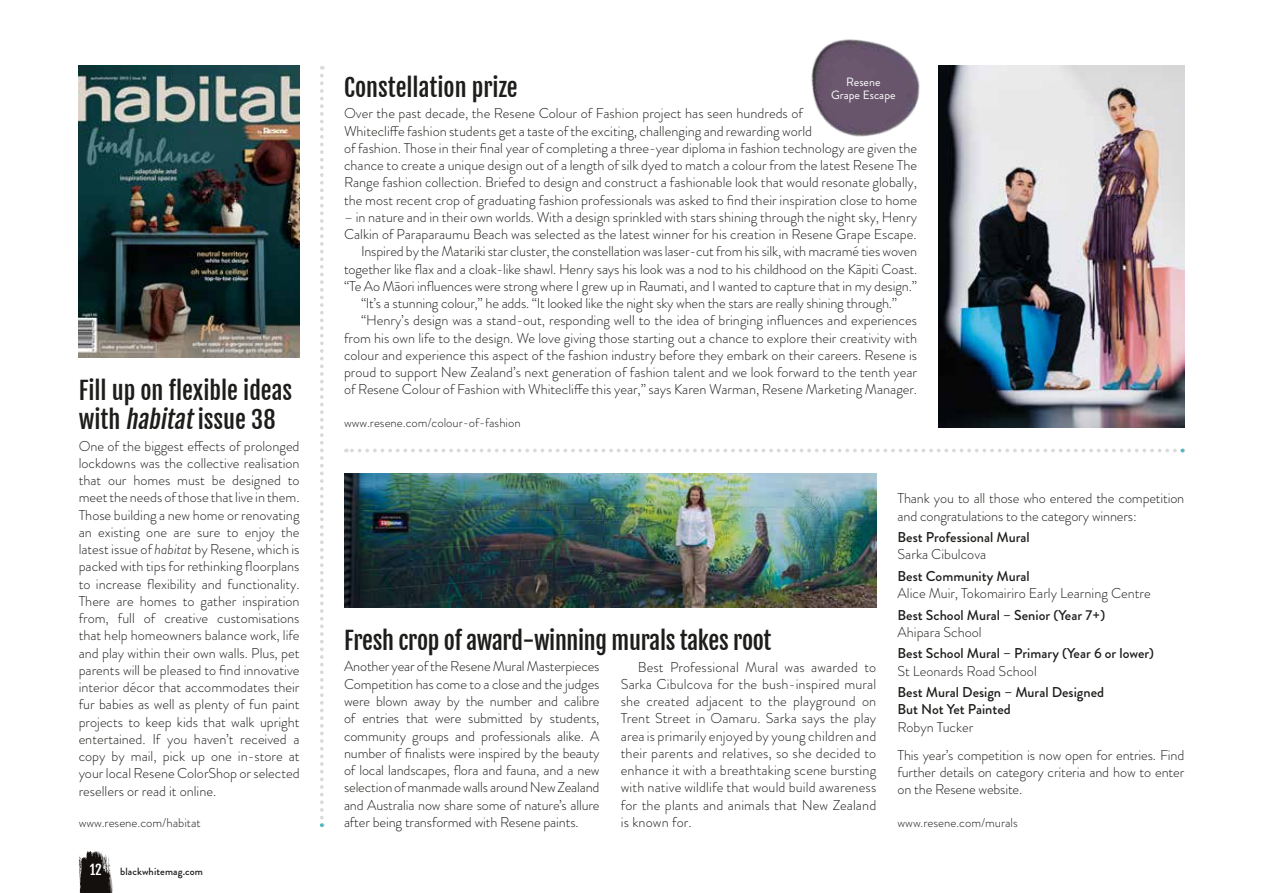
<style>
.page{position:relative;width:1263px;height:893px;background:#fff}
.page>*{position:absolute;margin:0;border:0;box-sizing:border-box;transform-origin:0 0}
.t1{font:24px/28.8px "Fjalla One";color:#1d1d1b}
.t2{font:300 14.25px/17.2px "Brandon Grotesque";color:#1d1d1b}
.t3{font:500 14.25px/17.2px "Brandon Grotesque";color:#1d1d1b}
.t4{font:13.5px "Fjalla One";color:#fff}
.t5{font:300 12.75px "Brandon Grotesque";color:#1d1d1b}
.t6{font:12px/13.5px "Brandon Grotesque";color:#fff;text-align:center}
.t7{font:500 10.5px "Brandon Grotesque";letter-spacing:.01em;color:#1d1d1b}
.s1{font-style:italic}
</style>
<div class="page">
<svg style="left:320px;top:66px;width:4px;height:761px"></svg>
<svg style="left:346px;top:449px;width:838px;height:3px"></svg>
<img style="left:939px;top:66px;width:245px;height:361px">
<img style="left:79px;top:66px;width:221px;height:292px">
<img style="left:344px;top:474px;width:532px;height:134px">
<img style="left:811px;top:39px;width:153px;height:150px">
<svg style="left:79px;top:851px;width:34px;height:42px"></svg>
<h1 class="t1" style="left:79px;top:376px;width:215px">Fill up on flexible ideas with <span class="s1">habitat</span>issue 38</h1>
<p class="t2" style="left:79px;top:437px;width:222px;text-align:justify">One of the biggest effects of prolonged lockdowns was the collective realisation that our homes must be designed to meet the needs of those that live in them.<br>Those building a new home or renovating an existing one are sure to enjoy the latest issue of <span class="s1">habitat</span> by Resene, which is packed with tips for rethinking floorplans to increase flexibility and functionality.<br>There are homes to gather inspiration from, full of creative customisations that help homeowners balance work, life and play within their own walls. Plus, pet parents will be pleased to find innovative interior décor that accommodates their fur babies as well as plenty of fun paint projects to keep kids that walk upright entertained. If you haven’t received a copy by mail, pick up one in-store at your local Resene ColorShop or selected resellers or read it online.</p>
<p class="t5" style="left:79px;top:814px;width:124px">www.resene.com/habitat</p>
<p class="t4" style="left:90px;top:861px;width:14px">12</p>
<p class="t7" style="left:120px;top:864px;width:84px">blackwhitemag.com</p>
<h1 class="t1" style="left:344px;top:73px;width:175px">Constellation prize</h1>
<p class="t2" style="left:344px;top:105px;width:575px">Over the past decade, the Resene Colour of Fashion project has seen hundreds of<br>Whitecliffe fashion students get a taste of the exciting, challenging and rewarding world<br>of fashion. Those in their final year of completing a three-year diploma in fashion technology are given the chance to create a unique design out of a length of silk dyed to match a colour from the latest Resene The Range fashion collection. Briefed to design and construct a fashionable look that would resonate globally, the most recent crop of graduating fashion professionals was asked to find their inspiration close to home</p>
<p class="t2" style="left:344px;top:208px;width:575px">– in nature and in their own worlds. With a design sprinkled with stars shining through the night sky, Henry</p>
<p class="t2" style="left:344px;top:226px;width:574px">Calkin of Paraparaumu Beach was selected as the latest winner for his creation in Resene Grape Escape.</p>
<p class="t2" style="left:361px;top:243px;width:558px">Inspired by the Matariki star cluster, the constellation was laser-cut from his silk, with macramé ties woven</p>
<p class="t2" style="left:344px;top:260px;width:575px">together like flax and a cloak-like shawl. Henry says his look was a nod to his childhood on the Kāpiti Coast.</p>
<p class="t2" style="left:344px;top:277px;width:574px">“Te Ao Māori influences were strong where I grew up in Raumati, and I wanted to capture that in my design.”</p>
<p class="t2" style="left:361px;top:295px;width:537px">“It’s a stunning colour,” he adds. “It looked like the night sky when the stars are really shining through.”</p>
<p class="t2" style="left:361px;top:312px;width:557px">“Henry’s design was a stand-out, responding well to the idea of bringing influences and experiences</p>
<p class="t2" style="left:344px;top:329px;width:575px">from his own life to the design. We love giving those starting out a chance to explore their creativity with</p>
<p class="t2" style="left:344px;top:346px;width:575px">colour and experience this aspect of the fashion industry before they embark on their careers. Resene is</p>
<p class="t2" style="left:344px;top:364px;width:575px">proud to support New Zealand’s next generation of fashion talent and we look forward to the tenth year</p>
<p class="t2" style="left:344px;top:381px;width:575px">of Resene Colour of Fashion with Whitecliffe this year,” says Karen Warman, Resene Marketing Manager.</p>
<p class="t5" style="left:344px;top:414px;width:178px">www.resene.com/colour-of-fashion</p>
<p class="t6" style="left:831px;top:75px;width:66px">Resene<br>Grape Escape</p>
<h1 class="t1" style="left:344px;top:626px;width:429px">Fresh crop of award-winning murals takes root</h1>
<p class="t2" style="left:344px;top:658px;width:257px;text-align:justify">Another year of the Resene Mural Masterpieces Competition has come to a close and the judges were blown away by the number and calibre of entries that were submitted by students, community groups and professionals alike. A number of finalists were inspired by the beauty of local landscapes, flora and fauna, and a new selection of manmade walls around New Zealand and Australia now share some of nature’s allure after being transformed with Resene paints.</p>
<p class="t2" style="left:621px;top:658px;width:257px;text-align:justify;text-indent:17px">Best Professional Mural was awarded to Sarka Cibulcova for the bush-inspired mural she created adjacent to the playground on Trent Street in Oamaru. Sarka says the play area is primarily enjoyed by young children and their parents and relatives, so she decided to enhance it with a breathtaking scene bursting with native wildlife that would build awareness for the plants and animals that New Zealand is known for.</p>
<p class="t2" style="left:897px;top:490px;width:288px">Thank you to all those who entered the competition and congratulations to the category winners:</p>
<p class="t3" style="left:897px;top:529px;width:134px">Best Professional Mural</p>
<p class="t2" style="left:897px;top:546px;width:90px">Sarka Cibulcova</p>
<p class="t3" style="left:897px;top:568px;width:134px">Best Community Mural</p>
<p class="t2" style="left:897px;top:585px;width:255px">Alice Muir, Tokomairiro Early Learning Centre</p>
<p class="t3" style="left:897px;top:606px;width:209px">Best School Mural – Senior (Year 7+)</p>
<p class="t2" style="left:897px;top:623px;width:86px">Ahipara School</p>
<p class="t3" style="left:897px;top:645px;width:258px">Best School Mural – Primary (Year 6 or lower)</p>
<p class="t2" style="left:897px;top:662px;width:141px">St Leonards Road School</p>
<p class="t3" style="left:897px;top:684px;width:208px">Best Mural Design – Mural Designed<br>But Not Yet Painted</p>
<p class="t2" style="left:897px;top:713px;width:288px;line-height:27.9px">Robyn Tucker<br>This year’s competition is now open for entries. Find</p>
<p class="t2" style="left:897px;top:763px;width:288px">further details on category criteria and how to enter on the Resene website.</p>
<p class="t5" style="left:897px;top:814px;width:122px">www.resene.com/murals</p>
</div>
